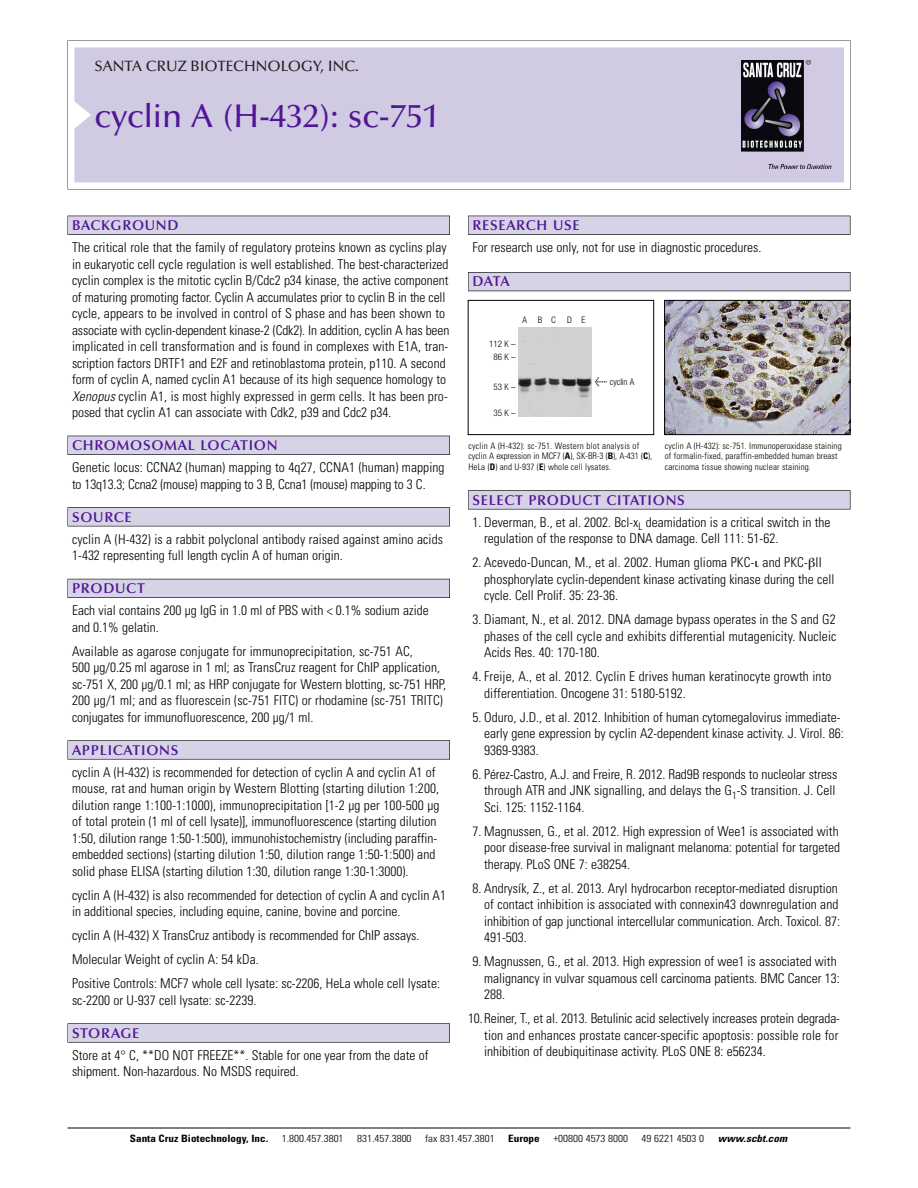
<style>
.page{position:relative;width:918px;height:1188px;background:#fff}
.page>*{position:absolute;margin:0;border:0;box-sizing:border-box;transform-origin:0 0}
.t1{font:500 33px "Optima";color:#511695}
.t2{font:500 15px "Optima";color:#231f20}
.t3{font:600 14.25px "Optima";letter-spacing:.05em;color:#511695}
.t4{font:300 condensed 13.5px/16.5px "Univers";color:#000}
.t5{font:300 condensed 10.2px "Univers";color:#000;scale:1.1 1}
.t6{font:700 condensed 10.2px "Univers";color:#000;scale:1.1 1}
.t7{font:italic 700 condensed 10.2px "Univers";letter-spacing:.005em;color:#000;scale:1.1 1}
.t8{font:300 condensed 9px/10.5px "Univers";letter-spacing:.015em;color:#000}
.t9{font:300 condensed 9px/13.5px "Helvetica Neue";color:#000;text-align:center}
.s1{font-style:italic}
.s2{font-family:"Meta Plus";font-weight:400;font-stretch:normal;font-size:10.5px}
.s3{font-weight:700}
</style>
<div class="page">
<svg style="left:68px;top:40px;width:783px;height:149px"></svg>
<div style="left:74px;top:47px;width:770px;height:135px;background:#d1cae3"></div>
<img style="left:741px;top:60px;width:90px;height:108px">
<div style="left:68px;top:216px;width:382px;height:19px;background:#525155"></div>
<div style="left:68px;top:216px;width:381px;height:18px;background:#d7d3e7"></div>
<div style="left:68px;top:436px;width:382px;height:19px;background:#515055"></div>
<div style="left:68px;top:436px;width:381px;height:18px;background:#d7d3e7"></div>
<div style="left:68px;top:507px;width:382px;height:19px;background:#545357"></div>
<div style="left:68px;top:508px;width:381px;height:18px;background:#d7d3e7"></div>
<div style="left:68px;top:579px;width:382px;height:19px;background:#54535a"></div>
<div style="left:68px;top:579px;width:381px;height:18px;background:#d7d3e7"></div>
<svg style="left:68px;top:740px;width:382px;height:20px"></svg>
<div style="left:68px;top:741px;width:381px;height:18px;background:#d7d3e7"></div>
<div style="left:68px;top:1023px;width:382px;height:20px;background:#626263"></div>
<div style="left:68px;top:1024px;width:381px;height:18px;background:#d7d3e7"></div>
<div style="left:468px;top:216px;width:382px;height:19px;background:#525155"></div>
<div style="left:468px;top:216px;width:382px;height:18px;background:#d7d3e7"></div>
<div style="left:468px;top:272px;width:382px;height:19px;background:#535259"></div>
<div style="left:468px;top:273px;width:382px;height:18px;background:#d7d3e7"></div>
<div style="left:468px;top:490px;width:382px;height:19px;background:#575759"></div>
<div style="left:468px;top:491px;width:382px;height:18px;background:#d7d3e7"></div>
<hr style="left:68px;top:1128px;width:782px;height:1px;background:#000">
<div style="left:468px;top:300px;width:186px;height:135px;border:1px solid #000"></div>
<img style="left:666px;top:302px;width:182px;height:131px">
<div style="left:664px;top:300px;width:186px;height:135px;border:1px solid #000"></div>
<img style="left:519px;top:328px;width:73px;height:89px">
<p class="t2" style="left:94px;top:61px;width:266px">SANTA CRUZ BIOTECHNOLOGY, INC.</p>
<h1 class="t1" style="left:94px;top:103px;width:346px">cyclin A (H-432): sc-751</h1>
<p class="t3" style="left:72px;top:219px;width:108px">BACKGROUND</p>
<p class="t4" style="left:72px;top:240px;width:379px">The critical role that the family of regulatory proteins known as cyclins play in eukaryotic cell cycle regulation is well established. The best-characterized cyclin complex is the mitotic cyclin B/Cdc2 p34 kinase, the active component of maturing promoting factor. Cyclin A accumulates prior to cyclin B in the cell cycle, appears to be involved in control of S phase and has been shown to associate with cyclin-dependent kinase-2 (Cdk2). In addition, cyclin A has been implicated in cell transformation and is found in complexes with E1A, tran&shy;scription factors DRTF1 and E2F and retinoblastoma protein, p110. A second form of cyclin A, named cyclin A1 because of its high sequence homology to <span class="s1">Xenopus</span> cyclin A1, is most highly expressed in germ cells. It has been pro&shy;posed that cyclin A1 can associate with Cdk2, p39 and Cdc2 p34.</p>
<p class="t3" style="left:72px;top:440px;width:207px">CHROMOSOMAL LOCATION</p>
<p class="t4" style="left:72px;top:460px;width:374px">Genetic locus: CCNA2 (human) mapping to 4q27, CCNA1 (human) mapping to 13q13.3; Ccna2 (mouse) mapping to 3 B, Ccna1 (mouse) mapping to 3 C.</p>
<p class="t3" style="left:72px;top:511px;width:61px">SOURCE</p>
<p class="t4" style="left:72px;top:532px;width:373px">cyclin A (H-432) is a rabbit polyclonal antibody raised against amino acids<br>1-432 representing full length cyclin A of human origin.</p>
<p class="t3" style="left:72px;top:583px;width:74px">PRODUCT</p>
<p class="t4" style="left:72px;top:603px;width:358px">Each vial contains 200 µg IgG in 1.0 ml of PBS with &lt; 0.1% sodium azide and 0.1% gelatin.</p>
<p class="t4" style="left:72px;top:644px;width:376px">Available as agarose conjugate for immunoprecipitation, sc-751 AC,<br>500 µg/0.25 ml agarose in 1 ml; as TransCruz reagent for ChIP application, sc-751 X, 200 µg/0.1 ml; as HRP conjugate for Western blotting, sc-751 HRP, 200 µg/1 ml; and as fluorescein (sc-751 FITC) or rhodamine (sc-751 TRITC) conjugates for immunofluorescence, 200 µg/1 ml.</p>
<p class="t3" style="left:72px;top:744px;width:108px">APPLICATIONS</p>
<p class="t4" style="left:72px;top:765px;width:369px">cyclin A (H-432) is recommended for detection of cyclin A and cyclin A1 of mouse, rat and human origin by Western Blotting (starting dilution 1:200, dilution range 1:100-1:1000), immunoprecipitation [1-2 µg per 100-500 µg of total protein (1 ml of cell lysate)], immunofluorescence (starting dilution 1:50, dilution range 1:50-1:500), immunohistochemistry (including paraffin&shy;embedded sections) (starting dilution 1:50, dilution range 1:50-1:500) and solid phase ELISA (starting dilution 1:30, dilution range 1:30-1:3000).</p>
<p class="t4" style="left:72px;top:888px;width:376px">cyclin A (H-432) is also recommended for detection of cyclin A and cyclin A1 in additional species, including equine, canine, bovine and porcine.</p>
<p class="t4" style="left:72px;top:925px;width:369px;line-height:24px">cyclin A (H-432) X TransCruz antibody is recommended for ChIP assays.<br>Molecular Weight of cyclin A: 54 kDa.<br>Positive Controls: MCF7 whole cell lysate: sc-2206, HeLa whole cell lysate:</p>
<p class="t4" style="left:72px;top:993px;width:186px">sc-2200 or U-937 cell lysate: sc-2239.</p>
<p class="t3" style="left:72px;top:1027px;width:69px">STORAGE</p>
<p class="t4" style="left:72px;top:1048px;width:358px">Store at 4° C, **DO NOT FREEZE**. Stable for one year from the date of shipment. Non-hazardous. No MSDS required.</p>
<p class="t3" style="left:473px;top:219px;width:109px">RESEARCH USE</p>
<p class="t4" style="left:473px;top:240px;width:290px">For research use only, not for use in diagnostic procedures.</p>
<p class="t3" style="left:473px;top:276px;width:39px">DATA</p>
<p class="t9" style="left:523px;top:314px;width:35px">A BC</p>
<p class="t9" style="left:567px;top:314px;width:20px">D E</p>
<p class="t9" style="left:489px;top:337px;width:28px">112 K –<br>86K–</p>
<p class="t9" style="left:493px;top:381px;width:24px">53K–</p>
<p class="t9" style="left:493px;top:407px;width:24px">35K–</p>
<p class="t9" style="left:595px;top:375px;width:41px"><span class="s2">&lt;</span> cyclin A</p>
<p class="t8" style="left:468px;top:441px;width:185px">cyclin A (H-432): sc-751. Western blot analysis of cyclin A expression in MCF7 (<span class="s3">A</span>), SK-BR-3 (<span class="s3">B</span>), A-431 (<span class="s3">C</span>),<br>HeLa (<span class="s3">D</span>) and U-937 (<span class="s3">E</span>) whole cell lysates.</p>
<p class="t8" style="left:665px;top:441px;width:178px">cyclin A (H-432): sc-751. Immunoperoxidase staining of formalin-fixed, paraffin-embedded human breast carcinoma tissue showing nuclear staining.</p>
<p class="t3" style="left:473px;top:494px;width:214px">SELECT PRODUCT CITATIONS</p>
<p class="t4" style="left:484px;top:515px;width:348px;text-indent:-12px">1. Deverman, B., et al. 2002. Bcl-x<sub>L</sub> deamidation is a critical switch in the regulation of the response to DNA damage. Cell 111: 51-62.</p>
<p class="t4" style="left:484px;top:555px;width:352px;text-indent:-12px">2. Acevedo-Duncan, M., et al. 2002. Human glioma PKC- and PKC- II phosphorylate cyclin-dependent kinase activating kinase during the cell cycle. Cell Prolif. 35: 23-36.</p>
<p class="t4" style="left:484px;top:612px;width:354px;text-align:justify;text-indent:-12px">3. Diamant, N., et al. 2012. DNA damage bypass operates in the S and G2 phases of the cell cycle and exhibits differential mutagenicity. Nucleic Acids Res. 40: 170-180.</p>
<p class="t4" style="left:484px;top:669px;width:349px;text-indent:-12px">4. Freije, A., et al. 2012. Cyclin E drives human keratinocyte growth into differentiation. Oncogene 31: 5180-5192.</p>
<p class="t4" style="left:484px;top:710px;width:361px;text-indent:-12px">5. Oduro, J.D., et al. 2012. Inhibition of human cytomegalovirus immediate&shy;early gene expression by cyclin A2-dependent kinase activity. J. Virol. 86:<br>9369-9383.</p>
<p class="t4" style="left:484px;top:767px;width:355px;text-indent:-12px">6. Pérez-Castro, A.J. and Freire, R. 2012. Rad9B responds to nucleolar stress through ATR and JNK signalling, and delays the G<sub>1</sub>-S transition. J. Cell<br>Sci. 125: 1152-1164.</p>
<p class="t4" style="left:484px;top:824px;width:358px;text-align:justify;text-indent:-12px">7. Magnussen, G., et al. 2012. High expression of Wee1 is associated with poor disease-free survival in malignant melanoma: potential for targeted therapy. PLoS ONE 7: e38254.</p>
<p class="t4" style="left:484px;top:881px;width:357px;text-indent:-12px">8. Andrysík, Z., et al. 2013. Aryl hydrocarbon receptor-mediated disruption of contact inhibition is associated with connexin43 downregulation and inhibition of gap junctional intercellular communication. Arch. Toxicol. 87:<br>491-503.</p>
<p class="t4" style="left:484px;top:954px;width:357px;text-indent:-12px">9. Magnussen, G., et al. 2013. High expression of wee1 is associated with malignancy in vulvar squamous cell carcinoma patients. BMC Cancer 13:<br>288.</p>
<p class="t4" style="left:484px;top:1011px;width:357px;text-align:justify;text-indent:-16px">10.Reiner, T., et al. 2013. Betulinic acid selectively increases protein degrada&shy;tion and enhances prostate cancer-specific apoptosis: possible role for inhibition of deubiquitinase activity. PLoS ONE 8: e56234.</p>
<p class="t6" style="left:130px;top:1135px;width:127px">Santa Cruz Biotechnology, Inc.</p>
<p class="t5" style="left:282px;top:1135px;width:58px">1.800.457.3801</p>
<p class="t5" style="left:357px;top:1135px;width:51px">831.457.3800</p>
<p class="t5" style="left:425px;top:1135px;width:65px">fax 831.457.3801</p>
<p class="t6" style="left:508px;top:1135px;width:30px">Europe</p>
<p class="t5" style="left:553px;top:1135px;width:69px">+00800 4573 8000</p>
<p class="t5" style="left:642px;top:1135px;width:58px">49 6221 4503 0</p>
<p class="t7" style="left:718px;top:1135px;width:64px">www.scbt.com</p>
</div>
